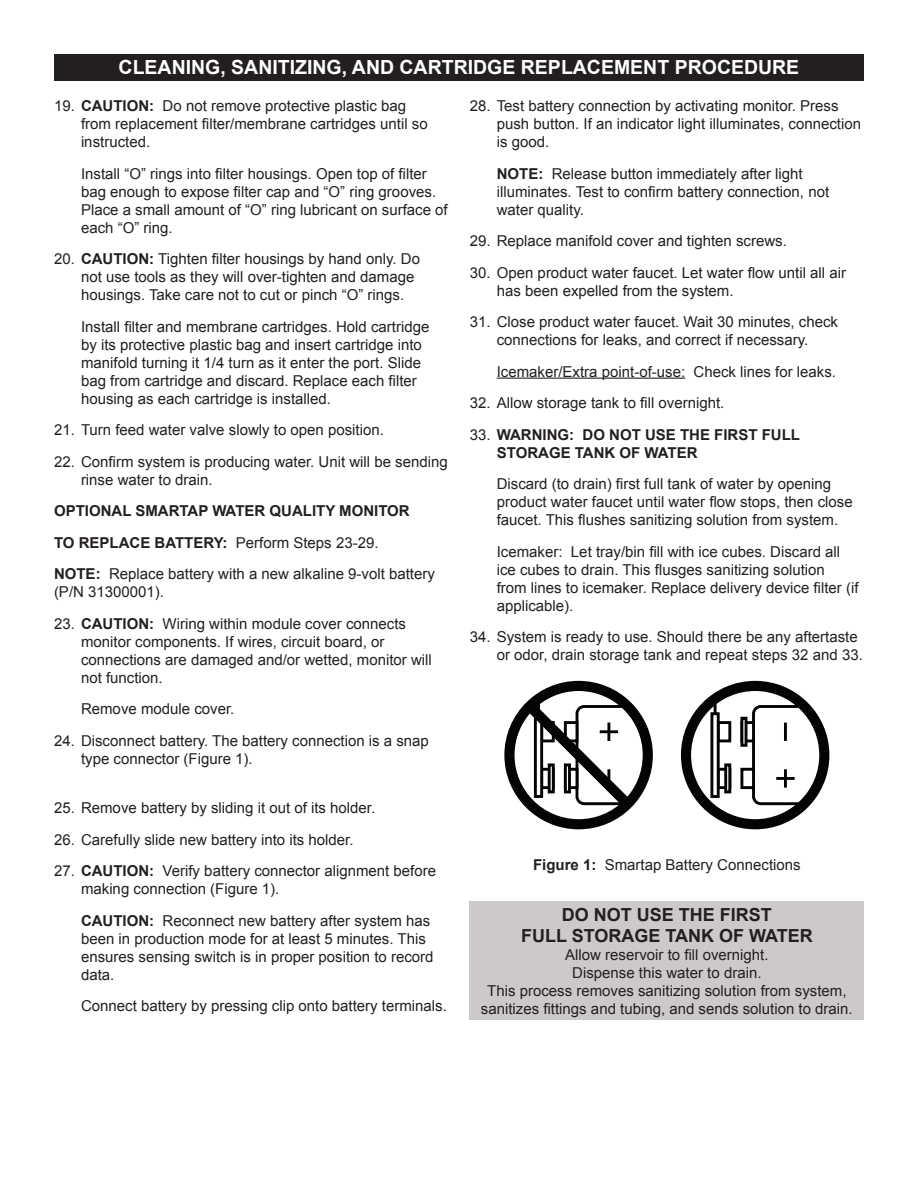
<style>
.page{position:relative;width:918px;height:1188px;background:#fff}
.page>*{position:absolute;margin:0;border:0;box-sizing:border-box;transform-origin:0 0}
.t1{font:700 19.5px "Arial";color:#fff}
.t2{font:700 18px/21.6px "Arial";color:#231f20;text-align:center}
.t3{font:15px/18px "Arial";color:#231f20}
.t4{font:700 15px/18px "Arial";color:#231f20}
.s1{font-weight:700}
.s2{font-weight:400}
</style>
<div class="page">
<hr style="left:497px;top:378px;width:188px;height:1px;background:#231f20">
<svg style="left:752px;top:705px;width:72px;height:100px"></svg>
<svg style="left:747px;top:725px;width:1px;height:13px"></svg>
<div style="left:740px;top:721px;width:15px;height:21px;border:3px solid #040503"></div>
<div style="left:740px;top:768px;width:15px;height:21px;border:3px solid #040503"></div>
<div style="left:740px;top:717px;width:7px;height:30px;border:3px solid #040503"></div>
<hr style="left:784px;top:769px;width:3px;height:19px;background:#040503">
<hr style="left:784px;top:723px;width:3px;height:18px;background:#040503">
<hr style="left:776px;top:777px;width:19px;height:3px;background:#040503">
<hr style="left:714px;top:692px;width:3px;height:63px;background:#040503">
<div style="left:717px;top:768px;width:14px;height:21px;border:3px solid #040503"></div>
<div style="left:717px;top:721px;width:14px;height:21px;border:3px solid #040503"></div>
<div style="left:724px;top:763px;width:7px;height:30px;border:3px solid #040503"></div>
<div style="left:712px;top:714px;width:6px;height:82px;background:#fff"></div>
<div style="left:710px;top:712px;width:10px;height:86px;border:3px solid #040503"></div>
<div style="left:504px;top:681px;width:149px;height:148px;border:10px solid #040503;border-radius:50%"></div>
<div style="left:681px;top:681px;width:148px;height:148px;border:10px solid #040503;border-radius:50%"></div>
<svg style="left:515px;top:692px;width:133px;height:126px"></svg>
<div style="left:470px;top:902px;width:394px;height:118px;background:#cdc9c8"></div>
<div style="left:54px;top:54px;width:810px;height:26px;background:#231f20"></div>
<h1 class="t1" style="left:119px;top:54px;width:28px">CLEANING</h1>
<h1 class="t1" style="left:220px;top:54px;width:23px">, SANITIZING</h1>
<h1 class="t1" style="left:342px;top:54px;width:25px">, AND</h1>
<h1 class="t1" style="left:400px;top:54px;width:28px">CARTRIDGE</h1>
<h1 class="t1" style="left:521px;top:54px;width:14px">REPLA</h1>
<h1 class="t1" style="left:587px;top:54px;width:29px">CEMENT</h1>
<h1 class="t1" style="left:675px;top:54px;width:15px">PRO</h1>
<h1 class="t1" style="left:717px;top:54px;width:29px">CEDURE</h1>
<p class="t3" style="left:81px;top:97px;width:348px;text-indent:-27px">19. <span class="s1">CAUTION:</span> Do not remove protective plastic bag from replacement filter/membrane cartridges until so instructed.</p>
<p class="t3" style="left:81px;top:164px;width:368px">Install “O” rings into filter housings. Open top of filter bag enough to expose filter cap and “O” ring grooves.<br>Place a small amount of “O” ring lubricant on surface of each “O” ring.</p>
<p class="t3" style="left:81px;top:250px;width:341px;text-indent:-27px">20. <span class="s1">CAUTION:</span> Tighten filter housings by hand only. Do not use tools as they will over-tighten and damage housings. Take care not to cut or pinch “O” rings.</p>
<p class="t3" style="left:81px;top:317px;width:350px">Install filter and membrane cartridges. Hold cartridge by its protective plastic bag and insert cartridge into manifold turning it 1/4 turn as it enter the port. Slide bag from cartridge and discard. Replace each filter housing as each cartridge is installed.</p>
<p class="t3" style="left:54px;top:421px;width:331px">21. Turn feed water valve slowly to open position.</p>
<p class="t3" style="left:81px;top:452px;width:368px;text-indent:-27px">22. Confirm system is producing water. Unit will be sending rinse water to drain.</p>
<p class="t3" style="left:54px;top:495px;width:382px;line-height:31.5px"><span class="s1">OPTIONAL SMARTAP WATER QUALITY MONITOR<br>TO REPLACE BATTERY:</span> Perform Steps 23-29.<br><span class="s1">NOTE:</span> Replace battery with a new alkaline 9-volt battery</p>
<p class="t3" style="left:54px;top:583px;width:112px">(P/N 31300001).</p>
<p class="t3" style="left:81px;top:614px;width:352px;text-indent:-27px">23. <span class="s1">CAUTION:</span> Wiring within module cover connects monitor components. If wires, circuit board, or connections are damaged and/or wetted, monitor will not function.</p>
<p class="t3" style="left:81px;top:700px;width:155px">Remove module cover.</p>
<p class="t3" style="left:81px;top:731px;width:349px;text-indent:-27px">24. Disconnect battery. The battery connection is a snap type connector (Figure 1).</p>
<p class="t3" style="left:54px;top:799px;width:323px">25. Remove battery by sliding it out of its holder.</p>
<p class="t3" style="left:54px;top:830px;width:301px">26. Carefully slide new battery into its holder.</p>
<p class="t3" style="left:81px;top:862px;width:357px;text-indent:-27px">27. <span class="s1">CAUTION:</span> Verify battery connector alignment before making connection (Figure 1).</p>
<p class="t3" style="left:81px;top:911px;width:354px"><span class="s1">CAUTION:</span> Reconnect new battery after system has been in production mode for at least 5 minutes. This ensures sensing switch is in proper position to record data.</p>
<p class="t3" style="left:81px;top:997px;width:367px">Connect battery by pressing clip onto battery terminals.</p>
<p class="t3" style="left:497px;top:97px;width:366px;text-indent:-27px">28. Test battery connection by activating monitor. Press push button. If an indicator light illuminates, connection is good.</p>
<p class="t3" style="left:497px;top:164px;width:334px"><span class="s1">NOTE:</span> Release button immediately after light illuminates. Test to confirm battery connection, not water quality.</p>
<p class="t3" style="left:470px;top:232px;width:319px">29. Replace manifold cover and tighten screws.</p>
<p class="t3" style="left:497px;top:263px;width:351px;text-indent:-27px">30. Open product water faucet. Let water flow until all air has been expelled from the system.</p>
<p class="t3" style="left:470px;top:313px;width:370px;text-align:center">31. Close product water faucet. Wait 30 minutes, check connections for leaks, and correct if necessary.</p>
<p class="t3" style="left:497px;top:362px;width:341px">Icemaker/Extra point-of-use: Check lines for leaks.</p>
<p class="t3" style="left:470px;top:394px;width:256px">32. Allow storage tank to fill overnight.</p>
<p class="t4" style="left:497px;top:426px;width:305px;text-indent:-27px"><span class="s2">33.</span> WARNING: DO NOT USE THE FIRST FULL<br>STORAGE TANK OF WATER</p>
<p class="t3" style="left:497px;top:475px;width:357px">Discard (to drain) first full tank of water by opening product water faucet until water flow stops, then close faucet. This flushes sanitizing solution from system.</p>
<p class="t3" style="left:497px;top:542px;width:363px">Icemaker: Let tray/bin fill with ice cubes. Discard all ice cubes to drain. This flusges sanitizing solution from lines to icemaker. Replace delivery device filter (if applicable).</p>
<p class="t3" style="left:497px;top:628px;width:368px;text-indent:-27px">34. System is ready to use. Should there be any aftertaste or odor, drain storage tank and repeat steps 32 and 33.</p>
<p class="t3" style="left:533px;top:856px;width:269px"><span class="s1">FIGURE 1:</span> Smartap Battery Connections</p>
<p class="t2" style="left:521px;top:904px;width:293px">DO NOT USE THE FIRST<br>FULL STORAGE TANK OF WATER</p>
<p class="t3" style="left:481px;top:946px;width:373px;text-align:center">Allow reservoir to fill overnight.<br>Dispense this water to drain.<br>This process removes sanitizing solution from system, sanitizes fittings and tubing, and sends solution to drain.</p>
</div>
